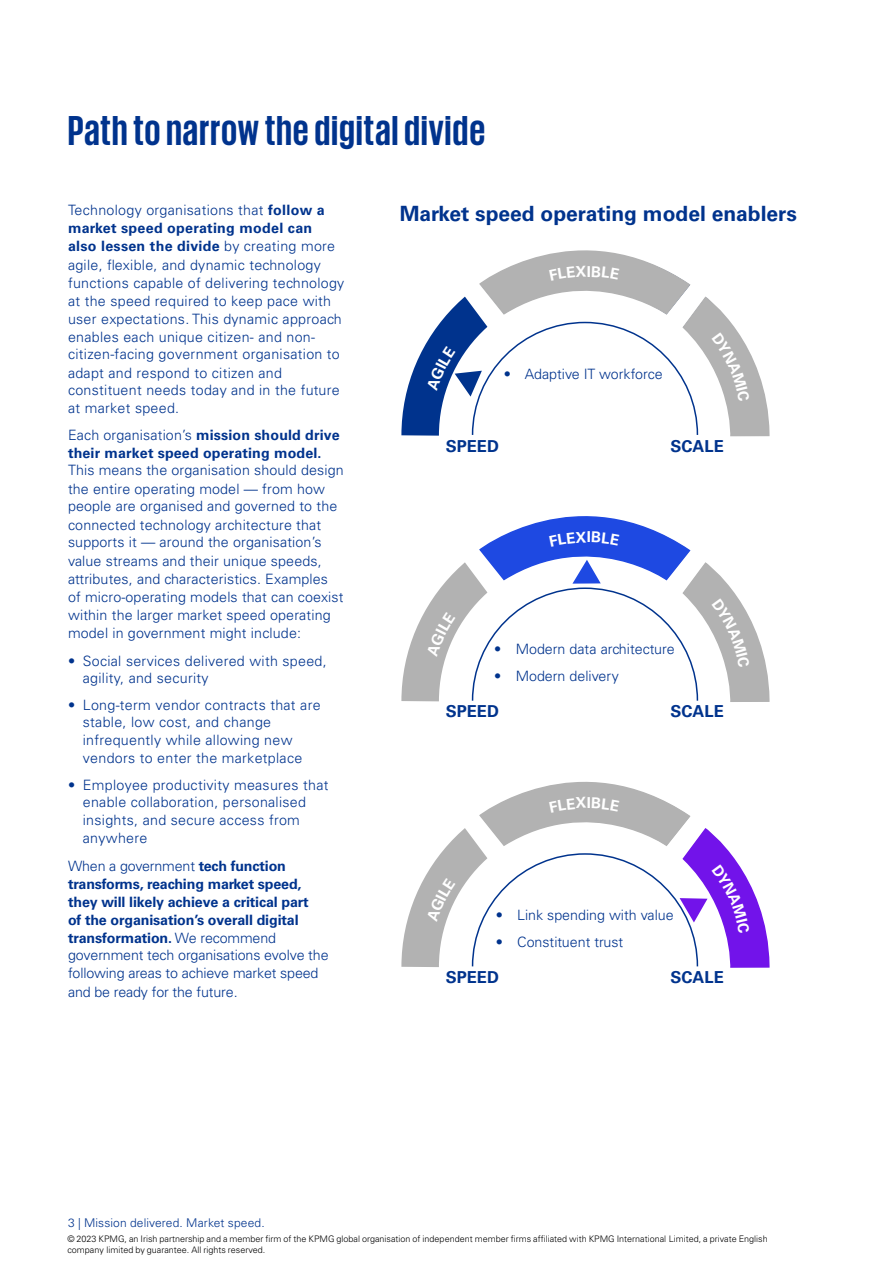
<style>
.page{position:relative;width:893px;height:1263px;background:#fff}
.page>*{position:absolute;margin:0;border:0;box-sizing:border-box;transform-origin:0 0}
.t1{font:700 42.75px "KPMG";letter-spacing:.02em;color:#00338d}
.t2{font:700 21px "Univers LT Std";color:#00338d}
.t3{font:700 16.5px "Univers LT Std";color:#00338d}
.t4{font:700 15px "Univers LT Std";color:#fff}
.t5{font:300 14.25px/18px "Univers LT Std";letter-spacing:.02em;color:#00338d}
.t6{font:700 14.25px/18px "Univers LT Std";letter-spacing:-.01em;color:#00338d}
.t7{font:300 14.25px "Univers LT Std";color:#00338d}
.t8{font:700 14.25px/18.1px "Univers LT Std";letter-spacing:.01em;color:#00338d}
.t9{font:300 12px "Univers LT Std";letter-spacing:.01em;color:#00338d}
.t10{font:300 9px/10.8px "Univers LT Std";color:#000}
.s1{font-weight:700}
.s2{font-weight:300}
</style>
<div class="page">
<svg style="left:401px;top:344px;width:25px;height:92px"></svg>
<svg style="left:401px;top:564px;width:62px;height:138px"></svg>
<svg style="left:401px;top:830px;width:62px;height:137px"></svg>
<svg style="left:426px;top:250px;width:344px;height:187px"></svg>
<svg style="left:426px;top:612px;width:30px;height:45px"></svg>
<svg style="left:463px;top:516px;width:307px;height:186px"></svg>
<svg style="left:426px;top:878px;width:30px;height:44px"></svg>
<svg style="left:463px;top:781px;width:307px;height:187px"></svg>
<h1 class="t1" style="left:68px;top:109px;width:419px">Path to narrow the digital divide</h1>
<p class="t5" style="left:68px;top:201px;width:278px">Technology organisations that <span class="s1">follow a market speed operating model can also lessen the divide</span> by creating more agile, flexible, and dynamic technology functions capable of delivering technology at the speed required to keep pace with user expectations. This dynamic approach enables each unique citizen- and non&shy;citizen-facing government organisation to</p>
<p class="t5" style="left:68px;top:363px;width:273px">adapt and respond to citizen and constituent needs today and in the future at market speed.</p>
<p class="t8" style="left:68px;top:426px;width:273px"><span class="s2">Each organisation’s</span> mission should drive their market speed operating model.</p>
<p class="t5" style="left:68px;top:461px;width:277px;line-height:18.8px">This means the organisation should design the entire operating model — from how</p>
<p class="t5" style="left:68px;top:497px;width:271px;line-height:18.8px">people are organised and governed to the connected technology architecture that</p>
<p class="t5" style="left:68px;top:533px;width:277px">supports it — around the organisation’s value streams and their unique speeds, attributes, and characteristics. Examples of micro-operating models that can coexist within the larger market speed operating model in government might include:</p>
<p class="t5" style="left:83px;top:652px;width:245px;line-height:17px;text-indent:-15px">• Social services delivered with speed, agility, and security</p>
<p class="t5" style="left:83px;top:695px;width:239px;text-indent:-15px">• Long-term vendor contracts that are stable, low cost, and change infrequently while allowing new vendors to enter the marketplace</p>
<p class="t5" style="left:83px;top:775px;width:247px;text-indent:-15px">• Employee productivity measures that enable collaboration, personalised insights, and secure access from anywhere</p>
<p class="t6" style="left:68px;top:857px;width:262px"><span class="s2">When a government</span> tech function transforms, reaching market speed, they will likely achieve a critical part<br>of the organisation’s overall digital transformation. <span class="s2">We recommend government tech organisations evolve the following areas to achieve market speed and be ready for the future.</span></p>
<h2 class="t2" style="left:400px;top:201px;width:399px">Market speed operating model enablers</h2>
<p class="t4" style="left:587px;top:262px;width:6px">I</p>
<p class="t7" style="left:504px;top:365px;width:160px">• Adaptive IT workforce</p>
<p class="t3" style="left:446px;top:436px;width:55px">SPEED</p>
<p class="t3" style="left:671px;top:436px;width:55px">SCALE</p>
<p class="t4" style="left:587px;top:528px;width:6px">I</p>
<p class="t7" style="left:494px;top:640px;width:182px">• Modern data architecture</p>
<p class="t7" style="left:494px;top:667px;width:126px">• Modern delivery</p>
<p class="t3" style="left:446px;top:702px;width:55px">SPEED</p>
<p class="t3" style="left:671px;top:702px;width:55px">SCALE</p>
<p class="t4" style="left:587px;top:794px;width:6px">I</p>
<p class="t7" style="left:496px;top:906px;width:179px">• Link spending with value</p>
<p class="t7" style="left:496px;top:933px;width:129px">• Constituent trust</p>
<p class="t3" style="left:446px;top:968px;width:55px">SPEED</p>
<p class="t3" style="left:671px;top:968px;width:55px">SCALE</p>
<p class="t9" style="left:68px;top:1215px;width:198px">3 | Mission delivered. Market speed.</p>
<p class="t10" style="left:67px;top:1233px;width:702px">© 2023 KPMG, an Irish partnership and a member firm of the KPMG global organisation of independent member firms affiliated with KPMG International Limited, a private English company limited by guarantee. All rights reserved.</p>
</div>
